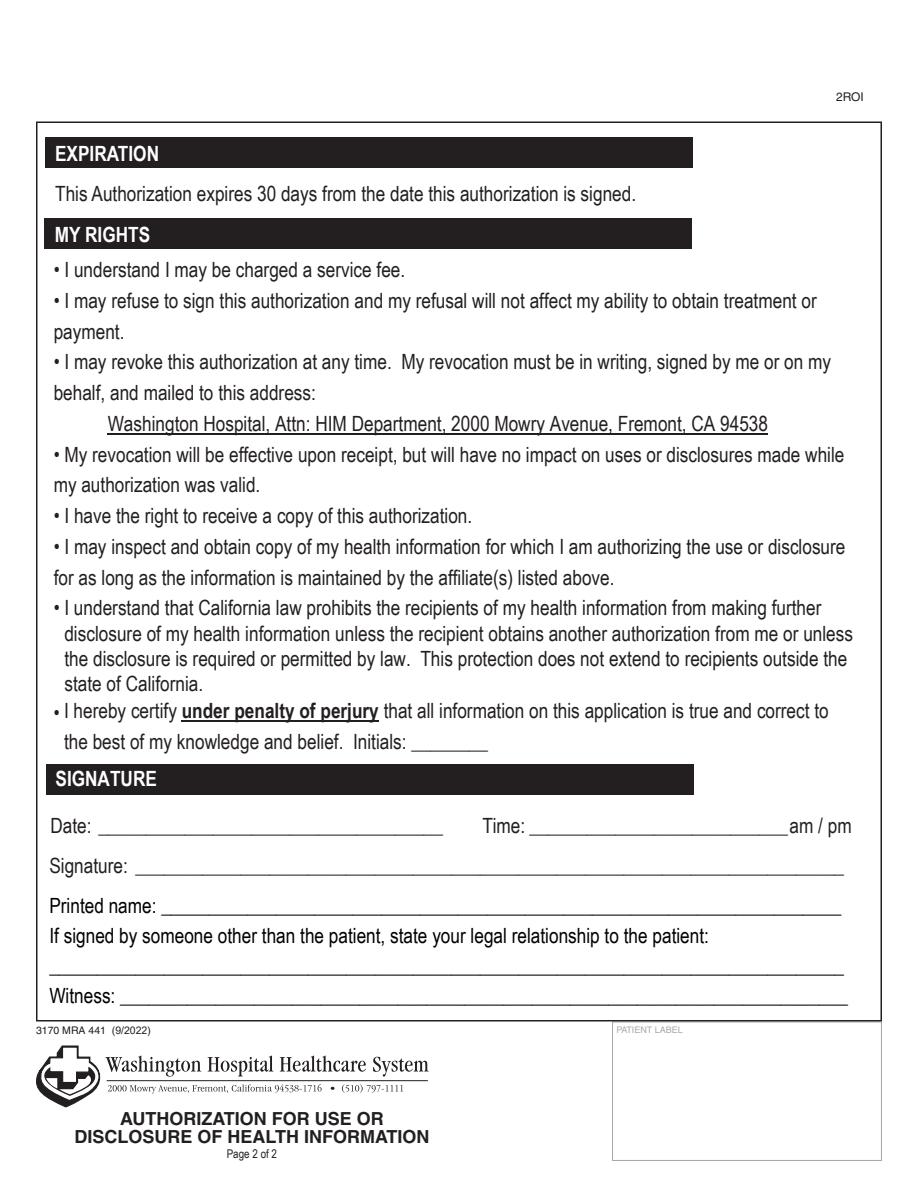
<style>
.page{position:relative;width:918px;height:1188px;background:#fff}
.page>*{position:absolute;margin:0;border:0;box-sizing:border-box;transform-origin:0 0}
.t1{font:21px/30.8px "Arial Narrow";color:#231f20}
.t2{font:21px/30px "Arial Narrow";color:#000}
.t3{font:700 21px "Arial Narrow";color:#fff}
.t4{font:700 18px "Helvetica";color:#231f20}
.t5{font:12px "Arial Narrow";color:#231f20}
.t6{font:12px "Helvetica";color:#231f20}
.t7{font:10.5px "Helvetica";color:#231f20}
.t8{font:9px "Helvetica";color:#a8a9ad}
.s1{font-weight:700;color:#fff}
.s2{font-weight:700}
.s3{font-family:"Arial"}
</style>
<div class="page">
<div style="left:47px;top:764px;width:647px;height:31px;background:#231f20"></div>
<div style="left:44px;top:218px;width:647px;height:30px;background:#231f20"></div>
<div style="left:45px;top:137px;width:648px;height:30px;background:#231f20"></div>
<hr style="left:108px;top:433px;width:660px;height:2px;background:#231f20">
<hr style="left:182px;top:721px;width:197px;height:1px;background:#231f20">
<svg style="left:36px;top:1045px;width:393px;height:62px"></svg>
<div style="left:612px;top:1021px;width:270px;height:140px;border:1px solid #a8a9ad"></div>
<p class="t6" style="left:836px;top:90px;width:29px">2ROI</p>
<p class="t1" style="left:55px;top:132px;width:583px;line-height:40.5px"><span class="s1">EXPIRATION<br></span>This Authorization expires 30 days from the date this authorization is signed.<br><span class="s1">MY RIGHTS</span></p>
<p class="t1" style="left:54px;top:254px;width:353px">• I understand I may be charged a service fee.</p>
<p class="t1" style="left:54px;top:284px;width:765px">• I may refuse to sign this authorization and my refusal will not affect my ability to obtain treatment or payment.</p>
<p class="t1" style="left:54px;top:346px;width:779px">• I may revoke this authorization at any time. My revocation must be in writing, signed by me or on my</p>
<p class="t1" style="left:54px;top:377px;width:264px">behalf, and mailed to this address:</p>
<p class="t1" style="left:108px;top:407px;width:662px">Washington Hospital, Attn: HIM Department, 2000 Mowry Avenue, Fremont, CA 94538</p>
<p class="t1" style="left:54px;top:438px;width:792px">• My revocation will be effective upon receipt, but will have no impact on uses or disclosures made while my authorization was valid.</p>
<p class="t1" style="left:54px;top:500px;width:420px">• I have the right to receive a copy of this authorization.</p>
<p class="t1" style="left:54px;top:530px;width:793px">• I may inspect and obtain copy of my health information for which I am authorizing the use or disclosure for as long as the information is maintained by the affiliate(s) listed above.</p>
<p class="t1" style="left:64px;top:595px;width:790px;line-height:25.2px;text-indent:-11px">• I understand that California law prohibits the recipients of my health information from making further disclosure of my health information unless the recipient obtains another authorization from me or unless the disclosure is required or permitted by law. This protection does not extend to recipients outside the state of California.</p>
<p class="t1" style="left:64px;top:695px;width:766px;line-height:30.2px">I hereby certify <span class="s2">under penalty of perjury</span> that all information on this application is true and correct to the best of my knowledge and belief. Initials: ________</p>
<p class="t1" style="left:60px;top:729px;width:8px;rotate:-180deg">•</p>
<p class="t3" style="left:56px;top:762px;width:103px">SIGNATURE</p>
<p class="t1" style="left:49px;top:804px;width:804px;line-height:39.9px;text-indent:433px">Time: ___________________________am / pm<br>Signature: __________________________________________________________________________</p>
<p class="t1" style="left:51px;top:809px;width:394px">Date: ____________________________________</p>
<p class="t2" style="left:49px;top:890px;width:800px">Printed name: _______________________________________________________________________ If signed by someone other than the patient, state your legal relationship to the patient: ___________________________________________________________________________________ Witness: ____________________________________________________________________________</p>
<p class="t7" style="left:36px;top:1024px;width:116px">3170 MRA 441 (<span class="s3">9/2022</span>)</p>
<p class="t8" style="left:616px;top:1025px;width:68px">PATIENT LABEL</p>
<p class="t4" style="left:120px;top:1108px;width:265px">AUTHORIZATION FOR USE OR</p>
<p class="t4" style="left:75px;top:1126px;width:356px">DISCLOSURE OF HEALTH INFORMATION</p>
<p class="t5" style="left:227px;top:1145px;width:52px">Page 2 of 2</p>
</div>
